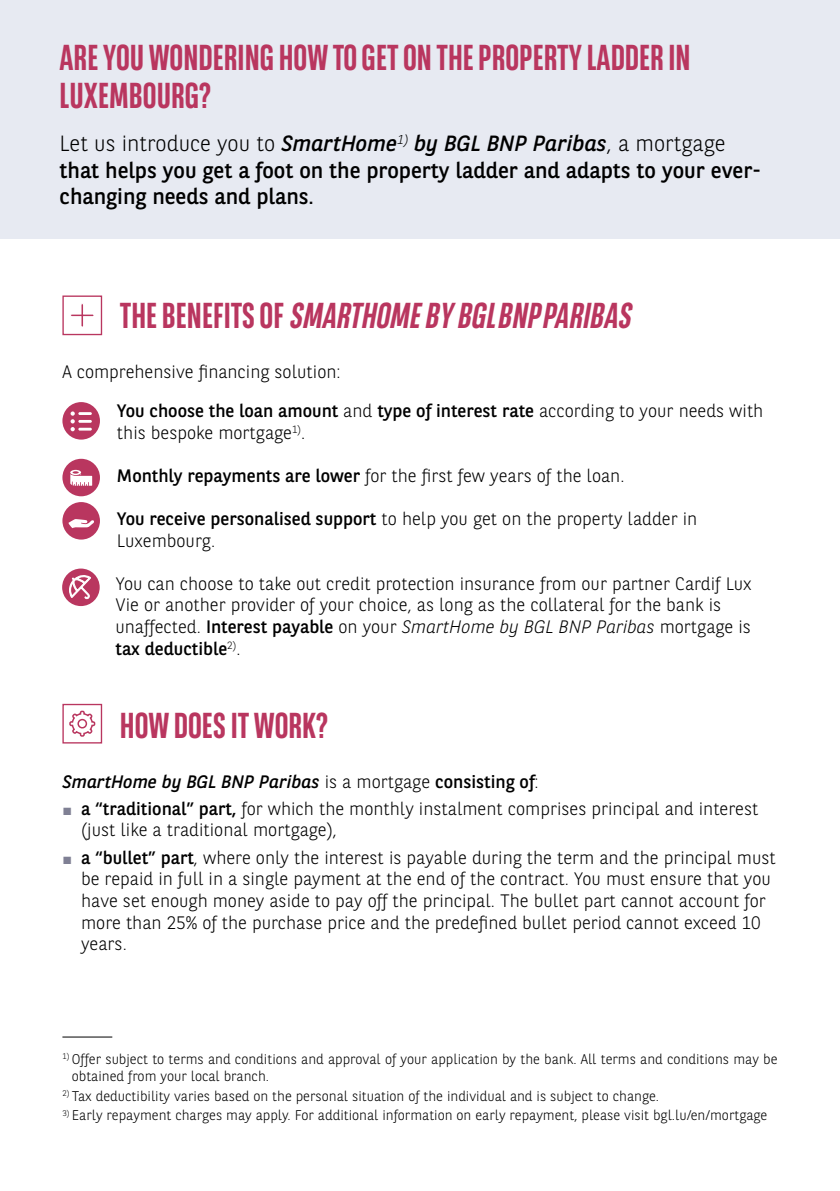
<style>
.page{position:relative;width:840px;height:1191px;background:#fff}
.page>*{position:absolute;margin:0;border:0;box-sizing:border-box;transform-origin:0 0}
.t1{font:700 36px/38.4px "BNPP Sans Condensed";color:#b9365f}
.t2{font:italic 700 36px "BNPP Sans Condensed";color:#b9365f}
.t3{font:22px/26.4px "BNPP Sans";color:#000}
.t4{font:300 18px/21.6px "BNPP Sans";color:#000}
.t5{font:italic 18px "BNPP Sans";color:#000}
.t6{font:300 14px/16.8px "BNPP Sans";color:#000}
.s1{font-weight:300}
.s2{font-style:italic}
.s3{font-size:20px}
.s4{font-style:normal}
.s5{font-weight:400}
.s6{font-weight:300;font-style:normal}
.s7{font-family:"Times New Roman";font-weight:400;font-size:16px;color:#7f8094}
</style>
<div class="page">
<div style="left:0;top:0;width:839px;height:238px;background:#e7eaf2"></div>
<svg style="left:70px;top:303px;width:24px;height:24px"></svg>
<div style="left:62px;top:295px;width:40px;height:40px;border:1px solid #b9365f"></div>
<div style="left:62px;top:402px;width:38px;height:37px;background:#b9365f;border-radius:50%"></div>
<svg style="left:70px;top:411px;width:22px;height:20px"></svg>
<div style="left:62px;top:459px;width:38px;height:37px;background:#b9365f;border-radius:50%"></div>
<svg style="left:70px;top:471px;width:22px;height:15px"></svg>
<div style="left:62px;top:502px;width:38px;height:37px;background:#b9365f;border-radius:50%"></div>
<svg style="left:68px;top:519px;width:26px;height:9px"></svg>
<div style="left:62px;top:704px;width:40px;height:39px;border:1px solid #b9365f"></div>
<svg style="left:69px;top:710px;width:27px;height:27px"></svg>
<hr style="left:62px;top:1036px;width:50px;height:1px;background:#000">
<div style="left:62px;top:568px;width:38px;height:38px;background:#b9365f;border-radius:50%"></div>
<svg style="left:69px;top:575px;width:22px;height:24px"></svg>
<h1 class="t1" style="left:60px;top:38px;width:632px">ARE YOU WONDERING HOW TO GET ON THE PROPERTY LADDER IN<br>LUXEMBOURG?</h1>
<p class="t3" style="left:60px;top:130px;width:703px"><span class="s1">Let us introduce you to</span> <span class="s2">SmartHome</span><sup>1)</sup> <span class="s2">by BGL BNP Paribas</span><span class="s1">, a mortgage </span>that helps you get a foot on the property ladder and adapts to your ever&shy;changing needs and plans<span class="s3">.</span></p>
<h1 class="t2" style="left:120px;top:295px;width:526px"><span class="s4">T H E B E N E F I T S O F</span> SMARTHOMEBYBGLBNPPARIBAS</h1>
<p class="t4" style="left:117px;top:352px;width:647px;line-height:38.6px;text-indent:-55px">A comprehensive financing solution:<br><span class="s5">You choose the loan amount</span> and <span class="s5">type of interest rate</span> according to your needs with</p>
<p class="t4" style="left:117px;top:421px;width:190px">this bespoke mortgage<sup>1)</sup>.</p>
<p class="t4" style="left:117px;top:464px;width:508px"><span class="s5">Monthly repayments are lower</span> for the first few years of the loan.</p>
<p class="t4" style="left:117px;top:507px;width:581px"><span class="s5">You receive personalised support</span> to help you get on the property ladder in<br>Luxembourg.</p>
<p class="t4" style="left:115px;top:572px;width:637px">You can choose to take out credit protection insurance from our partner Cardif Lux Vie or another provider of your choice, as long as the collateral for the bank is unaffected. <span class="s5">Interest payable</span> on your <span class="s2">SmartHome by BGL BNP Paribas</span> mortgage is <span class="s5">tax deductible</span><sup>2)</sup>.</p>
<h1 class="t1" style="left:120px;top:706px;width:209px">HOW DOES IT WORK?</h1>
<p class="t5" style="left:62px;top:769px;width:477px">SmartHome by BGL BNP Paribas <span class="s6">is a mortgage</span> <span class="s4">consisting of</span><span class="s6">:</span></p>
<p class="t4" style="left:81px;top:797px;width:678px;text-indent:-19px"><span class="s7">■</span> <span class="s5">a “traditional” part,</span> for which the monthly instalment comprises principal and interest (just like a traditional mortgage),</p>
<p class="t4" style="left:81px;top:846px;width:696px;text-indent:-19px"><span class="s7">■</span> <span class="s5">a “bullet” part</span>, where only the interest is payable during the term and the principal must be repaid in full in a single payment at the end of the contract. You must ensure that you have set enough money aside to pay off the principal. The bullet part cannot account for more than 25% of the purchase price and the predefined bullet period cannot exceed 10 years.</p>
<p class="t6" style="left:72px;top:1050px;width:706px;text-indent:-9px"><sup>1)</sup> Offer subject to terms and conditions and approval of your application by the bank. All terms and conditions may be obtained from your local branch.</p>
<p class="t6" style="left:62px;top:1086px;width:598px"><sup>2)</sup> Tax deductibility varies based on the personal situation of the individual and is subject to change.</p>
<p class="t6" style="left:62px;top:1106px;width:706px"><sup>3)</sup> Early repayment charges may apply. For additional information on early repayment, please visit bgl.lu/en/mortgage</p>
</div>
